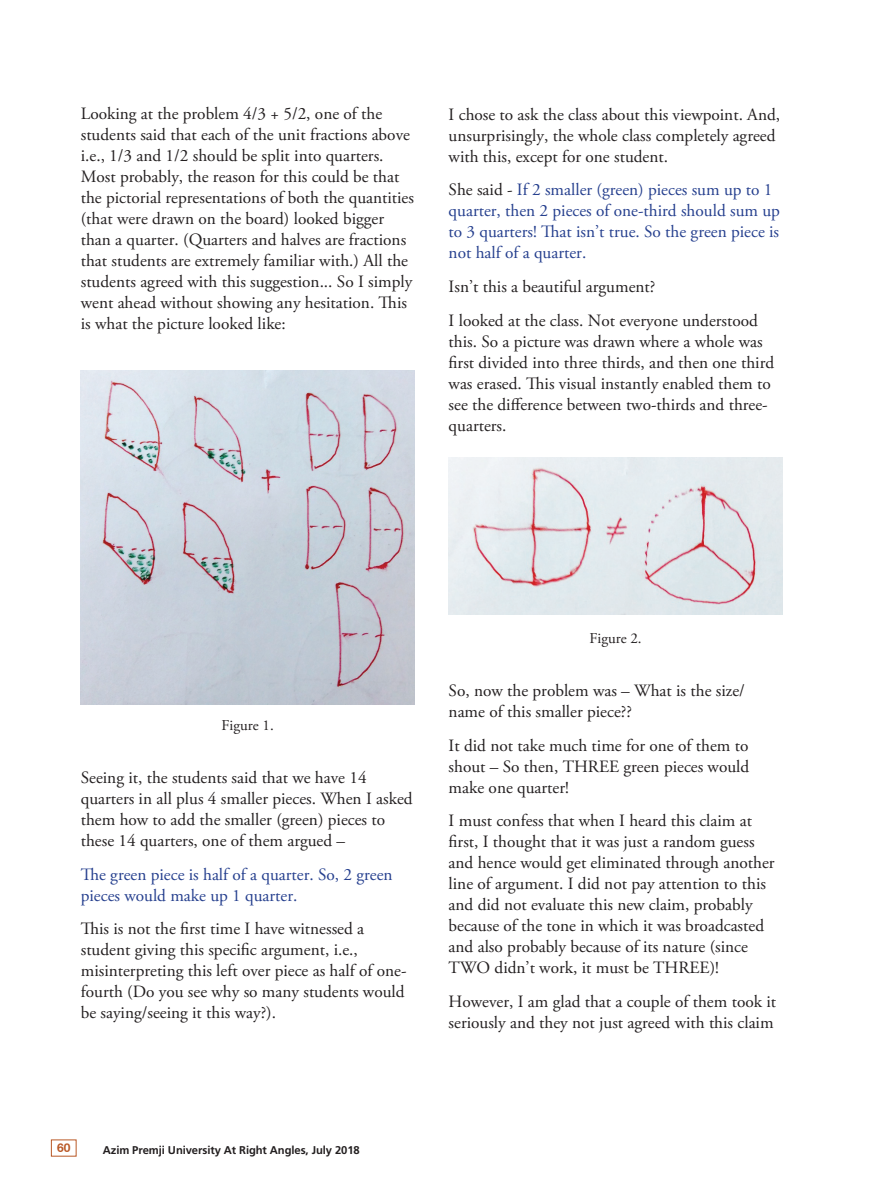
<style>
.page{position:relative;width:893px;height:1191px;background:#fff}
.page>*{position:absolute;margin:0;border:0;box-sizing:border-box;transform-origin:0 0}
.Bodytext{font:17.25px/21px "Adobe Garamond Pro";color:#231f20}
.Bodytext-2{font:17.25px/21px "Adobe Garamond Pro";color:#253f8e}
.Figure{font:15px "Adobe Garamond Pro";color:#231f20}
.t1{font:700 12px "Helvetica Neue CE";color:#b95826}
.t2{font:700 11.25px "Frutiger";letter-spacing:-.01em;color:#231f20}
.s1{color:#231f20}
</style>
<div class="page">
<img style="left:81px;top:370px;width:334px;height:335px">
<img style="left:449px;top:457px;width:333px;height:157px">
<p class="Bodytext" style="left:81px;top:103px;width:335px">Looking at the problem 4/3 + 5/2, one of the students said that each of the unit fractions above i.e., 1/3 and 1/2 should be split into quarters.<br>Most probably, the reason for this could be that the pictorial representations of both the quantities (that were drawn on the board) looked bigger than a quarter. (Quarters and halves are fractions that students are extremely familiar with.) All the students agreed with this suggestion... So I simply went ahead without showing any hesitation. This is what the picture looked like:</p>
<p class="Bodytext" style="left:449px;top:104px;width:333px">I chose to ask the class about this viewpoint. And, unsurprisingly, the whole class completely agreed with this, except for one student.</p>
<p class="Bodytext-2" style="left:449px;top:180px;width:333px"><span class="s1">She said -</span> If 2 smaller (green) pieces sum up to 1 quarter, then 2 pieces of one-third should sum up to 3 quarters! That isn’t true. So the green piece is not half of a quarter.</p>
<p class="Bodytext" style="left:449px;top:277px;width:208px">Isn’t this a beautiful argument?</p>
<p class="Bodytext" style="left:449px;top:310px;width:327px">I looked at the class. Not everyone understood this. So a picture was drawn where a whole was first divided into three thirds, and then one third was erased. This visual instantly enabled them to see the difference between two-thirds and three&shy;quarters.</p>
<p class="Figure" style="left:222px;top:716px;width:54px">Figure 1.</p>
<p class="Bodytext" style="left:81px;top:767px;width:333px">Seeing it, the students said that we have 14 quarters in all plus 4 smaller pieces. When I asked them how to add the smaller (green) pieces to these 14 quarters, one of them argued –</p>
<p class="Bodytext-2" style="left:81px;top:864px;width:313px">The green piece is half of a quarter. So, 2 green pieces would make up 1 quarter.</p>
<p class="Bodytext" style="left:81px;top:919px;width:327px">This is not the first time I have witnessed a student giving this specific argument, i.e., misinterpreting this left over piece as half of one&shy;fourth (Do you see why so many students would be saying/seeing it this way?).</p>
<p class="Figure" style="left:589px;top:629px;width:54px">Figure 2.</p>
<p class="Bodytext" style="left:449px;top:680px;width:298px">So, now the problem was – What is the size/ name of this smaller piece??</p>
<p class="Bodytext" style="left:449px;top:735px;width:302px;text-align:justify">It did not take much time for one of them to shout – So then, THREE green pieces would make one quarter!</p>
<p class="Bodytext" style="left:449px;top:811px;width:327px">I must confess that when I heard this claim at first, I thought that it was just a random guess and hence would get eliminated through another line of argument. I did not pay attention to this and did not evaluate this new claim, probably because of the tone in which it was broadcasted and also probably because of its nature (since TWO didn’t work, it must be THREE)!</p>
<p class="Bodytext" style="left:449px;top:991px;width:329px">However, I am glad that a couple of them took it seriously and they not just agreed with this claim</p>
<p class="t1" style="left:57px;top:1140px;width:15px">60</p>
<p class="t2" style="left:103px;top:1143px;width:259px">Azim Premji University At Right Angles, July 2018</p>
</div>
